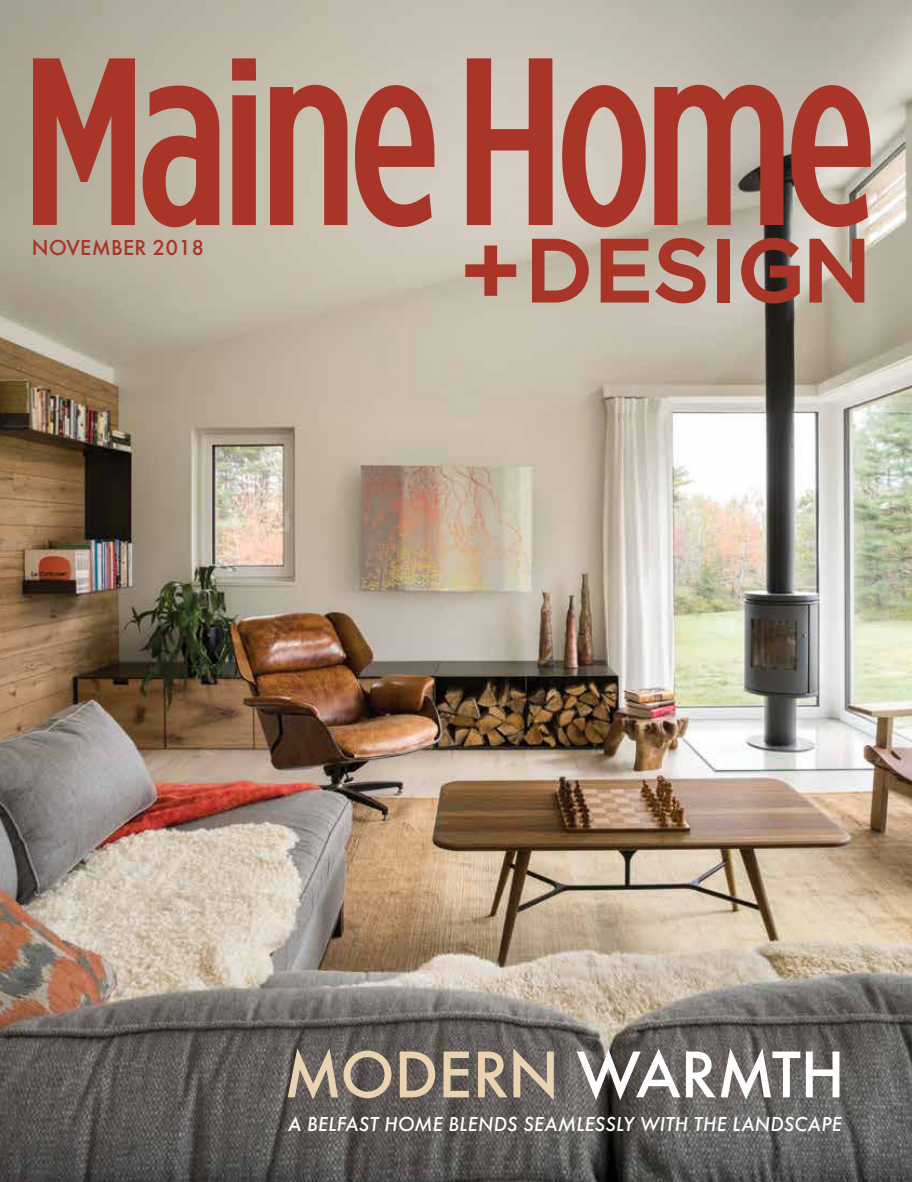
<style>
.page{position:relative;width:912px;height:1182px;background:#fff}
.page>*{position:absolute;margin:0;border:0;box-sizing:border-box;transform-origin:0 0}
.t1{font:500 68.7px "Futura";letter-spacing:-.01em;color:#ead3b0}
.t2{font:500 22.5px "Futura";letter-spacing:.01em;color:#a93428}
.t3{font:italic 500 21px "Futura";letter-spacing:.015em;color:#fff}
.s1{color:#fff}
</style>
<div class="page">
<img style="left:0;top:0;width:911px;height:1181px">
<svg style="left:33px;top:58px;width:102px;height:167px;background:#ad5d4f"></svg>
<svg style="left:143px;top:85px;width:76px;height:142px;background:#b06355"></svg>
<svg style="left:232px;top:58px;width:24px;height:167px;background:#ab4235"></svg>
<svg style="left:270px;top:85px;width:77px;height:140px;background:#b46758"></svg>
<svg style="left:355px;top:85px;width:79px;height:142px;background:#b86f63"></svg>
<svg style="left:466px;top:58px;width:86px;height:167px;background:#b96f63"></svg>
<svg style="left:562px;top:85px;width:83px;height:142px;background:#ba7468"></svg>
<svg style="left:654px;top:85px;width:129px;height:140px;background:#af685c"></svg>
<svg style="left:791px;top:85px;width:79px;height:142px;background:#b46c61"></svg>
<svg style="left:465px;top:245px;width:51px;height:51px;background:#bb8476"></svg>
<svg style="left:532px;top:239px;width:56px;height:63px;background:#b36c5d"></svg>
<svg style="left:600px;top:239px;width:48px;height:63px;background:#b16254"></svg>
<svg style="left:655px;top:238px;width:50px;height:65px;background:#b47165"></svg>
<div style="left:717px;top:239px;width:13px;height:63px;background:#a93428"></div>
<svg style="left:741px;top:238px;width:58px;height:65px;background:#97554c"></svg>
<svg style="left:809px;top:239px;width:55px;height:63px;background:#b06558"></svg>
<p class="t2" style="left:32px;top:234px;width:174px">NOVEMBER 2018</p>
<h1 class="t1" style="left:284px;top:1033px;width:562px">MODERN <span class="s1">WARMTH</span></h1>
<p class="t3" style="left:288px;top:1111px;width:555px">A BELFAST HOME BLENDS SEAMLESSLY WITH THE LANDSCAPE</p>
</div>
